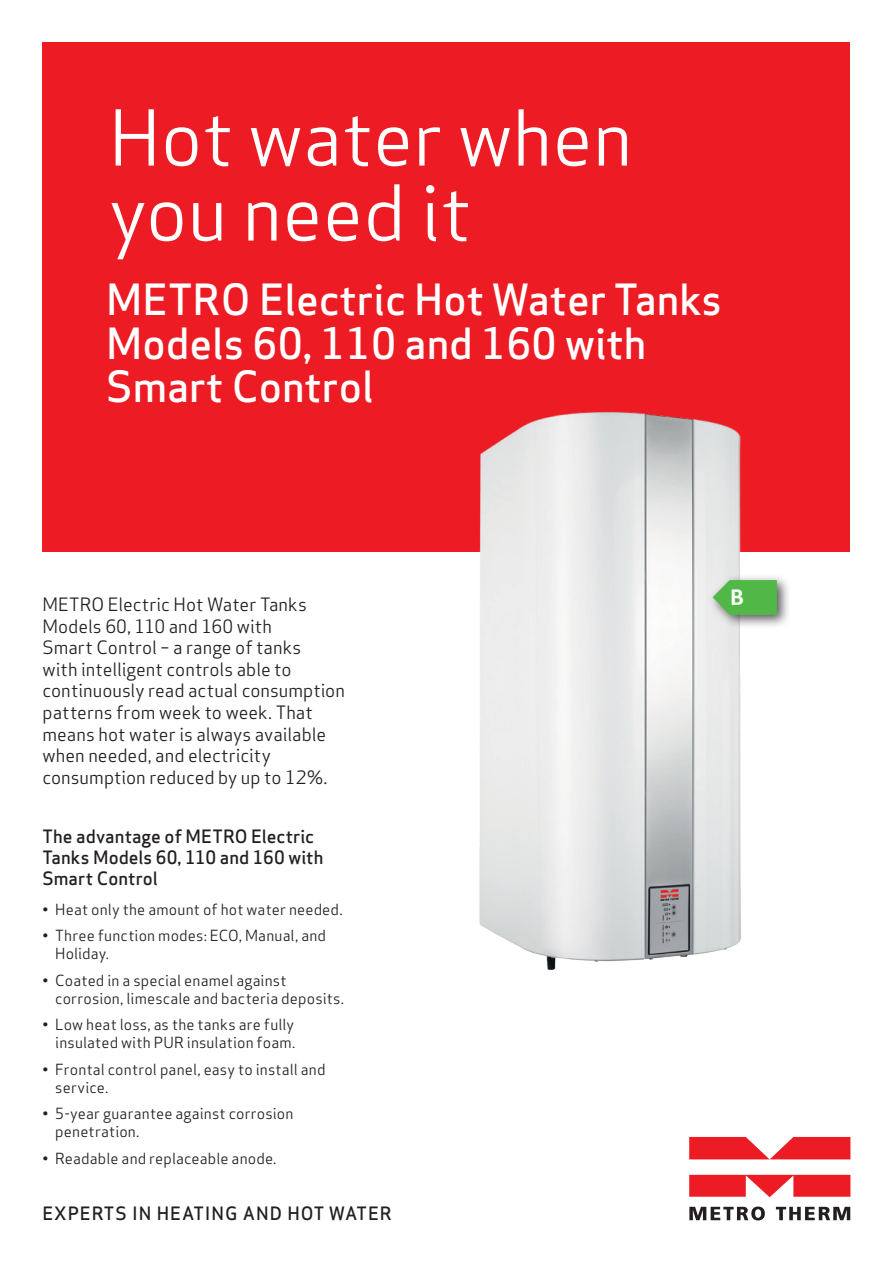
<style>
.page{position:relative;width:893px;height:1263px;background:#fff}
.page>*{position:absolute;margin:0;border:0;box-sizing:border-box;transform-origin:0 0}
.t1{font:75px/75px "Apex Sans";color:#fff}
.t2{font:500 42px/43.5px "Apex Sans";color:#fff}
.t3{font:700 24.6px "Calibri";color:#fff}
._3___Bodytxt{font:18px/21.6px "Apex Sans";color:#231f20}
._3___Bodytxt-2{font:500 18px/21px "Apex Sans";letter-spacing:.005em;color:#231f20}
._3___Bodytxt-3{font:500 18px "Apex Sans";letter-spacing:.05em;color:#231f20}
.t4{font:15px/18px "Apex Sans";letter-spacing:.01em;color:#231f20}
</style>
<div class="page">
<div style="left:43px;top:43px;width:807px;height:509px;background:#ed1c24"></div>
<svg style="left:689px;top:1206px;width:76px;height:14px"></svg>
<svg style="left:776px;top:1207px;width:74px;height:13px"></svg>
<svg style="left:689px;top:1175px;width:161px;height:22px;background:#ef3e45"></svg>
<svg style="left:689px;top:1137px;width:161px;height:22px;background:#ef3e45"></svg>
<img style="left:479px;top:412px;width:262px;height:558px">
<div style="left:707px;top:574px;width:84px;height:55px;background:#231f20;opacity:.75"></div>
<svg style="left:712px;top:580px;width:65px;height:35px;background:#64bc5d"></svg>
<p class="t1" style="left:109px;top:93px;width:525px">Hot water when you need it</p>
<p class="t2" style="left:106px;top:273px;width:617px">METRO Electric Hot Water Tanks<br>Models 60, 110 and 160 with<br>Smart Control</p>
<p class="_3___Bodytxt" style="left:43px;top:592px;width:304px">METRO Electric Hot Water Tanks<br>Models 60, 110 and 160 with<br>Smart Control – a range of tanks<br>with intelligent controls able to continuously read actual consumption patterns from week to week. That means hot water is always available when needed, and electricity consumption reduced by up to 12%.</p>
<p class="_3___Bodytxt-2" style="left:43px;top:824px;width:282px">The advantage of METRO Electric<br>Tanks Models 60, 110 and 160 with<br>Smart Control</p>
<p class="t4" style="left:43px;top:899px;width:302px">• Heat only the amount of hot water needed.</p>
<p class="t4" style="left:55px;top:925px;width:272px;text-indent:-13px">• Three function modes: ECO, Manual, and<br>Holiday.</p>
<p class="t4" style="left:55px;top:970px;width:290px;text-indent:-13px">• Coated in a special enamel against corrosion, limescale and bacteria deposits.</p>
<p class="t4" style="left:43px;top:1014px;width:254px;text-align:right">• Low heat loss, as the tanks are fully insulated with PUR insulation foam.</p>
<p class="t4" style="left:55px;top:1059px;width:272px;text-indent:-13px">• Frontal control panel, easy to install and service.</p>
<p class="t4" style="left:55px;top:1103px;width:240px;text-indent:-13px">• 5-year guarantee against corrosion penetration.</p>
<p class="t4" style="left:43px;top:1148px;width:236px">• Readable and replaceable anode.</p>
<p class="_3___Bodytxt-3" style="left:43px;top:1198px;width:351px">EXPERTS IN HEATING AND HOT WATER</p>
<p class="t3" style="left:730px;top:581px;width:15px">B</p>
</div>
